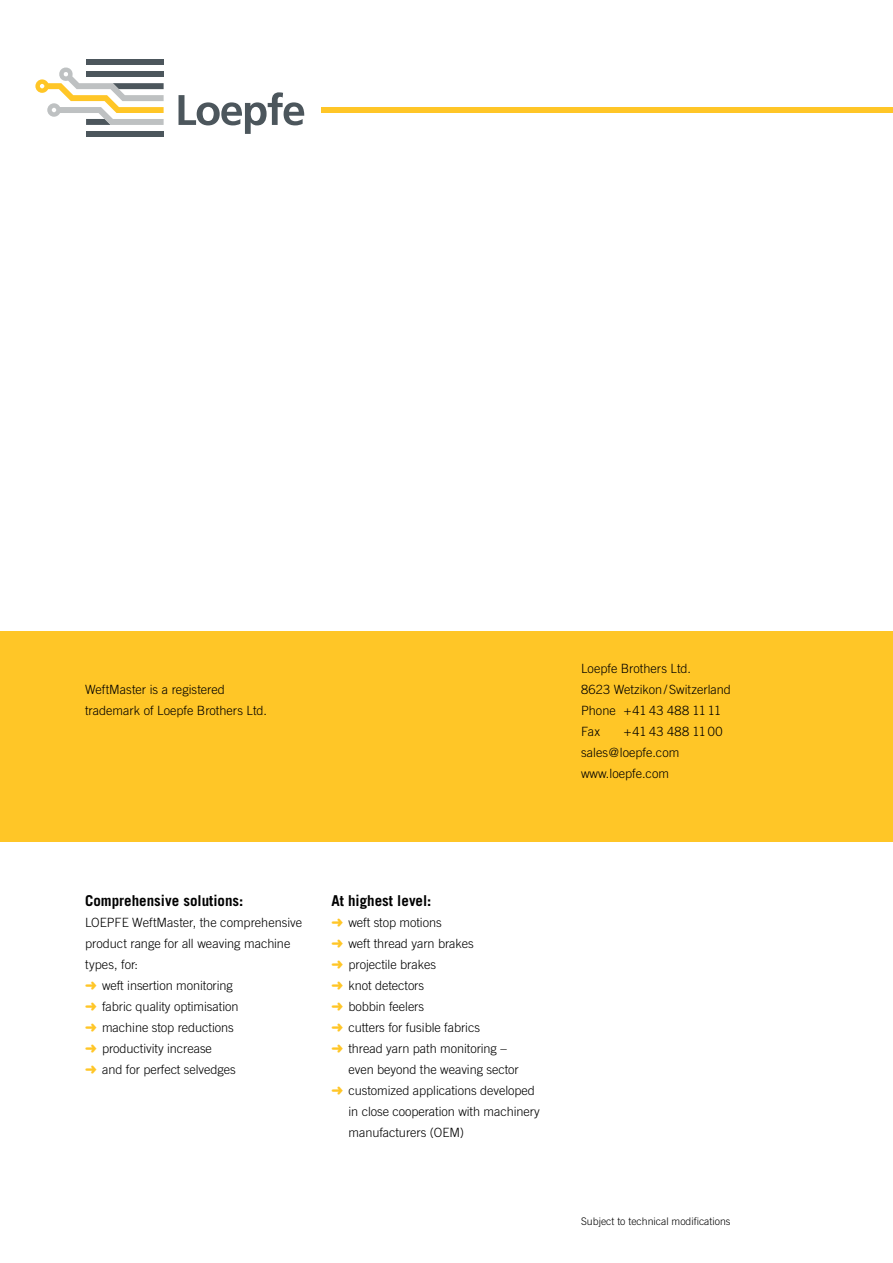
<style>
.page{position:relative;width:893px;height:1263px;background:#fff}
.page>*{position:absolute;margin:0;border:0;box-sizing:border-box;transform-origin:0 0}
.t1{font:700 15px "Trade Gothic LT Std";color:#000}
.t2{font:300 12.75px/21px "Trade Gothic LT Std";letter-spacing:-.005em;color:#000}
.t3{font:300 10.5px "Trade Gothic LT Std";color:#000}
.s1{color:#ffc627}
</style>
<div class="page">
<div style="left:86px;top:131px;width:78px;height:6px;background:#4c565c"></div>
<div style="left:86px;top:59px;width:78px;height:6px;background:#4c565c"></div>
<svg style="left:36px;top:67px;width:128px;height:58px"></svg>
<svg style="left:179px;top:92px;width:125px;height:42px"></svg>
<div style="left:321px;top:107px;width:572px;height:6px;background:#ffc627"></div>
<div style="left:0;top:631px;width:893px;height:211px;background:#ffc627"></div>
<p class="t2" style="left:85px;top:678px;width:183px">WeftMaster is a registered trademark of Loepfe Brothers Ltd.</p>
<p class="t2" style="left:581px;top:657px;width:151px">Loepfe Brothers Ltd.<br>8623 Wetzikon/Switzerland<br>Phone +41 43 488 11 11<br>Fax</p>
<p class="t2" style="left:581px;top:720px;width:143px;text-indent:43px">+41 43 488 11 00 sales@loepfe.com www.loepfe.com</p>
<p class="t1" style="left:85px;top:891px;width:160px">Comprehensive solutions:</p>
<p class="t2" style="left:85px;top:912px;width:219px">LOEPFE WeftMaster, the comprehensive product range for all weaving machine types, for:<br><span class="s1">➜</span> weft insertion monitoring<br><span class="s1">➜</span> fabric quality optimisation<br><span class="s1">➜</span> machine stop reductions<br><span class="s1">➜</span> productivity increase<br><span class="s1">➜</span> and for perfect selvedges</p>
<p class="t1" style="left:331px;top:891px;width:102px">At highest level:</p>
<p class="t2" style="left:331px;top:912px;width:112px"><span class="s1">➜</span> weft stop motions</p>
<p class="t2" style="left:331px;top:933px;width:144px"><span class="s1">➜</span> weft thread yarn brakes</p>
<p class="t2" style="left:331px;top:954px;width:106px"><span class="s1">➜</span> projectile brakes</p>
<p class="t2" style="left:331px;top:975px;width:94px"><span class="s1">➜</span> knot detectors</p>
<p class="t2" style="left:331px;top:996px;width:94px"><span class="s1">➜</span> bobbin feelers</p>
<p class="t2" style="left:331px;top:1017px;width:150px"><span class="s1">➜</span> cutters for fusible fabrics</p>
<p class="t2" style="left:331px;top:1038px;width:177px"><span class="s1">➜</span> thread yarn path monitoring –</p>
<p class="t2" style="left:348px;top:1059px;width:172px">even beyond the weaving sector</p>
<p class="t2" style="left:331px;top:1080px;width:205px"><span class="s1">➜</span> customized applications developed</p>
<p class="t2" style="left:348px;top:1101px;width:193px">in close cooperation with machinery</p>
<p class="t2" style="left:348px;top:1122px;width:117px">manufacturers (OEM)</p>
<p class="t3" style="left:581px;top:1215px;width:151px">Subject to technical modifications</p>
</div>
